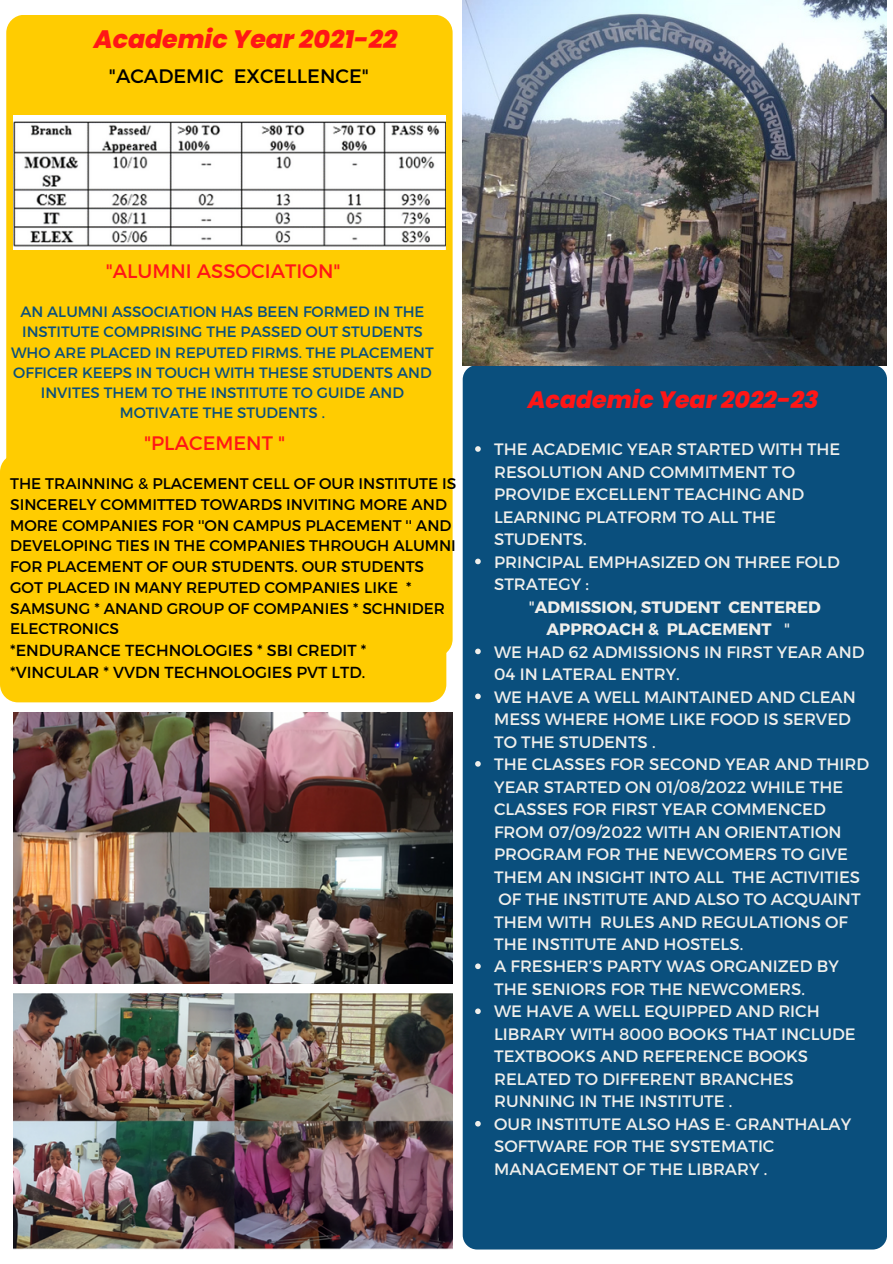
<style>
.page{position:relative;width:893px;height:1264px;background:#fff}
.page>*{position:absolute;margin:0;border:0;box-sizing:border-box;transform-origin:0 0}
.t1{font:italic 800 25.2px "Poppins";color:#ff1616}
.t2{font:italic 800 23.7px "Poppins";color:#ff1616}
.t3{font:19.5px/27px "Montserrat";color:#000;text-align:center}
.t4{font:19.5px "Montserrat";color:#ff1616}
.t5{font:16.5px/22.5px "Montserrat";color:#f0efeb}
.t6{font:700 16.5px/22.5px "Montserrat";color:#f0efeb}
.t7{font:16.05px/21.8px "Montserrat";color:#000}
.t8{font:15.45px/20.7px "Montserrat";color:#000}
.t9{font:15px/20.2px "Montserrat";color:#0a4f7d;text-align:center}
.s1{font-weight:400}
</style>
<div class="page">
<div style="left:462px;top:365px;width:425px;height:884px;background:#0a4f7d;border-radius:14px"></div>
<div style="left:6px;top:15px;width:446px;height:641px;background:#ffcc01;border-radius:18px"></div>
<img style="left:14px;top:115px;width:432px;height:134px">
<img style="left:14px;top:712px;width:438px;height:271px">
<img style="left:462px;top:0;width:424px;height:365px">
<img style="left:14px;top:993px;width:438px;height:255px">
<svg style="left:475px;top:446px;width:5px;height:6px"></svg>
<svg style="left:475px;top:558px;width:5px;height:6px"></svg>
<svg style="left:475px;top:648px;width:5px;height:6px"></svg>
<svg style="left:475px;top:693px;width:5px;height:6px"></svg>
<svg style="left:475px;top:761px;width:5px;height:5px"></svg>
<svg style="left:475px;top:963px;width:5px;height:6px"></svg>
<svg style="left:475px;top:1008px;width:5px;height:6px"></svg>
<svg style="left:475px;top:1121px;width:5px;height:5px"></svg>
<div style="left:0;top:454px;width:446px;height:248px;background:#ffcc01;border-radius:18px"></div>
<h1 class="t1" style="left:94px;top:22px;width:305px">Academic Year 2021-22</h1>
<p class="t3" style="left:109px;top:62px;width:261px">"ACADEMIC EXCELLENCE"</p>
<p class="t4" style="left:106px;top:258px;width:236px">"ALUMNI ASSOCIATION"</p>
<p class="t9" style="left:11px;top:301px;width:424px">AN ALUMNI ASSOCIATION HAS BEEN FORMED IN THE INSTITUTE COMPRISING THE PASSED OUT STUDENTS WHO ARE PLACED IN REPUTED FIRMS. THE PLACEMENT OFFICER KEEPS IN TOUCH WITH THESE STUDENTS AND INVITES THEM TO THE INSTITUTE TO GUIDE AND MOTIVATE THE STUDENTS .</p>
<p class="t4" style="left:144px;top:430px;width:142px">"PLACEMENT "</p>
<p class="t8" style="left:10px;top:472px;width:448px">THE TRAINNING &amp; PLACEMENT CELL OF OUR INSTITUTE IS SINCERELY COMMITTED TOWARDS INVITING MORE AND MORE COMPANIES FOR ''ON CAMPUS PLACEMENT '' AND DEVELOPING TIES IN THE COMPANIES THROUGH ALUMNI FOR PLACEMENT OF OUR STUDENTS. OUR STUDENTS GOT PLACED IN MANY REPUTED COMPANIES LIKE * SAMSUNG * ANAND GROUP OF COMPANIES * SCHNIDER ELECTRONICS</p>
<p class="t7" style="left:10px;top:638px;width:358px">*ENDURANCE TECHNOLOGIES * SBI CREDIT * *VINCULAR * VVDN TECHNOLOGIES PVT LTD.</p>
<p class="t3" style="left:51px;top:557px;width:209px">ARNAV INFOSOFT<br>PRIVATE LTD , NOIDA</p>
<h2 class="t2" style="left:527px;top:383px;width:292px">Academic Year 2022-23</h2>
<p class="t5" style="left:494px;top:437px;width:348px">THE ACADEMIC YEAR STARTED WITH THE<br>RESOLUTION AND COMMITMENT TO<br>PROVIDE EXCELLENT TEACHING AND<br>LEARNING PLATFORM TO ALL THE<br>STUDENTS.<br>PRINCIPAL EMPHASIZED ON THREE FOLD<br>STRATEGY :</p>
<p class="t6" style="left:546px;top:594px;width:276px;text-indent:-18px"><span class="s1">"</span>ADMISSION, STUDENT CENTERED<br>APPROACH &amp; PLACEMENT <span class="s1">"</span></p>
<p class="t5" style="left:494px;top:639px;width:376px">WE HAD 62 ADMISSIONS IN FIRST YEAR AND<br>04 IN LATERAL ENTRY.<br>WE HAVE A WELL MAINTAINED AND CLEAN<br>MESS WHERE HOME LIKE FOOD IS SERVED<br>TO THE STUDENTS .<br>THE CLASSES FOR SECOND YEAR AND THIRD<br>YEAR STARTED ON 01/08/2022 WHILE THE<br>CLASSES FOR FIRST YEAR COMMENCED<br>FROM 07/09/2022 WITH AN ORIENTATION<br>PROGRAM FOR THE NEWCOMERS TO GIVE<br>THEM AN INSIGHT INTO ALL THE ACTIVITIES<br>OF THE INSTITUTE AND ALSO TO ACQUAINT<br>THEM WITH RULES AND REGULATIONS OF<br>THE INSTITUTE AND HOSTELS.<br>A FRESHER’S PARTY WAS ORGANIZED BY<br>THE SENIORS FOR THE NEWCOMERS.<br>WE HAVE A WELL EQUIPPED AND RICH<br>LIBRARY WITH 8000 BOOKS THAT INCLUDE<br>TEXTBOOKS AND REFERENCE BOOKS<br>RELATED TO DIFFERENT BRANCHES<br>RUNNING IN THE INSTITUTE .<br>OUR INSTITUTE ALSO HAS E- GRANTHALAY<br>SOFTWARE FOR THE SYSTEMATIC<br>MANAGEMENT OF THE LIBRARY .</p>
</div>
